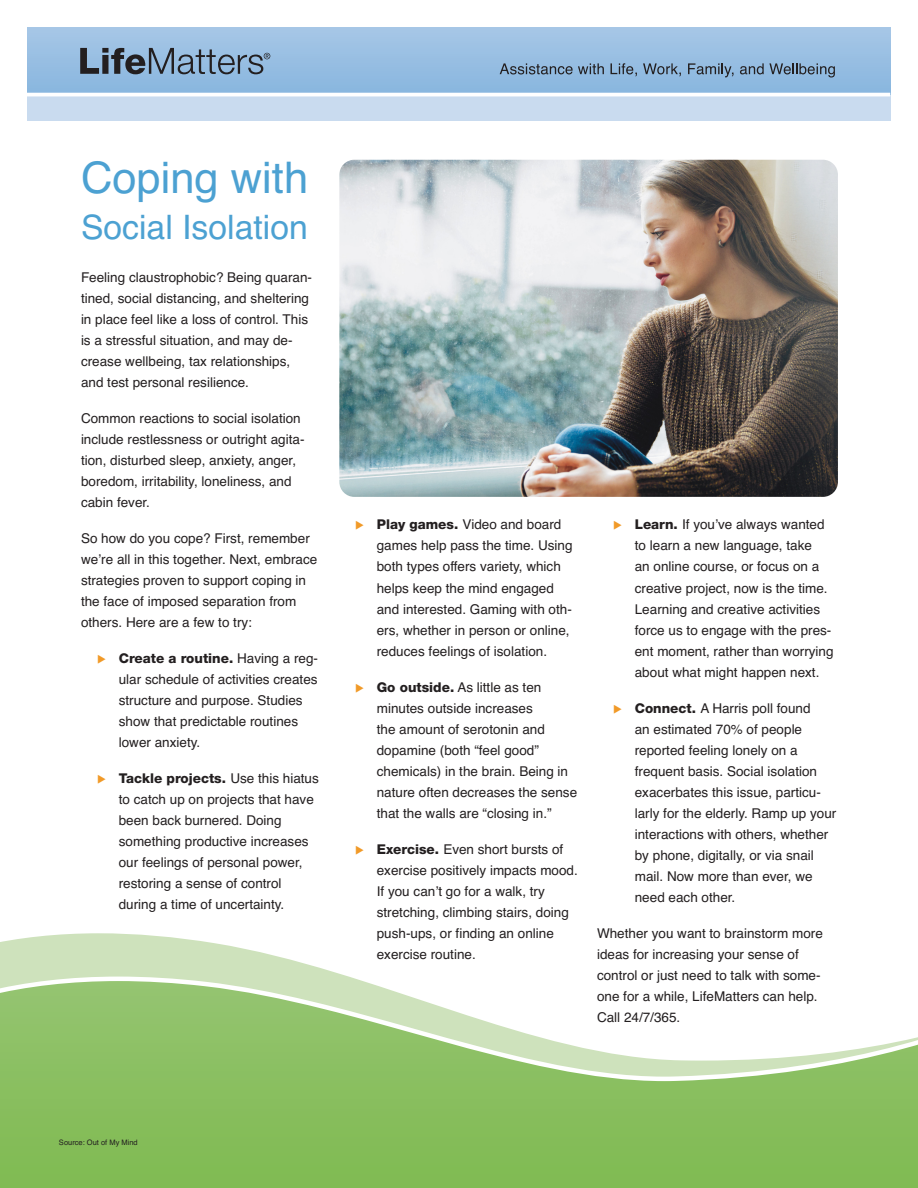
<style>
.page{position:relative;width:918px;height:1188px;background:#fff}
.page>*{position:absolute;margin:0;border:0;box-sizing:border-box;transform-origin:0 0}
.t1{font:43.5px "Helvetica";color:#4ca1d2}
.t2{font:33.75px "Helvetica";color:#4ca1d2}
.t3{font:13.5px/21px "Helvetica";color:#231f20}
.t4{font:800 13.5px "Helvetica Neue LT Std";color:#231f20}
.t5{font:7.5px "Helvetica";color:#231f20}
.s1{color:#f19a28}
.s2{font-family:"Helvetica";font-weight:400}
.s3{font-family:"Helvetica Neue LT Std";font-weight:800}
</style>
<div class="page">
<div style="left:27px;top:27px;width:863px;height:94px;background:#c9dbef"></div>
<div style="left:27px;top:27px;width:863px;height:67px;background:linear-gradient(to bottom,#a7c7e6,#88b6de)"></div>
<hr style="left:27px;top:93px;width:863px;height:3px;background:#fff">
<svg style="left:500px;top:63px;width:104px;height:11px"></svg>
<svg style="left:611px;top:63px;width:26px;height:13px"></svg>
<svg style="left:643px;top:63px;width:38px;height:13px"></svg>
<svg style="left:688px;top:63px;width:46px;height:14px"></svg>
<svg style="left:740px;top:63px;width:95px;height:14px"></svg>
<svg style="left:80px;top:48px;width:190px;height:26px;background:#6f88a0"></svg>
<svg style="left:0;top:933px;width:350px;height:44px;fill:#cee2bc"></svg>
<svg style="left:0;top:977px;width:918px;height:211px"></svg>
<img style="left:339px;top:160px;width:499px;height:337px;border-radius:15px">
<h1 class="t1" style="left:81px;top:162px;width:229px">Coping with</h1>
<h2 class="t2" style="left:81px;top:215px;width:228px">Social Isolation</h2>
<p class="t3" style="left:81px;top:268px;width:233px">Feeling claustrophobic? Being quaran&shy;tined, social distancing, and sheltering in place feel like a loss of control. This is a stressful situation, and may de&shy;crease wellbeing, tax relationships, and test personal resilience.</p>
<p class="t3" style="left:81px;top:409px;width:225px">Common reactions to social isolation include restlessness or outright agita&shy;tion, disturbed sleep, anxiety, anger, boredom, irritability, loneliness, and cabin fever.</p>
<p class="t3" style="left:81px;top:529px;width:238px">So how do you cope? First, remember we’re all in this together. Next, embrace strategies proven to support coping in the face of imposed separation from others. Here are a few to try:</p>
<p class="t4" style="left:97px;top:653px;width:222px"><span class="s1">◆</span> Create a routine. <span class="s2">Having a reg-</span></p>
<p class="t3" style="left:119px;top:670px;width:200px">ular schedule of activities creates structure and purpose. Studies show that predictable routines lower anxiety.</p>
<p class="t4" style="left:97px;top:773px;width:223px"><span class="s1">◆</span> Tackle projects. <span class="s2">Use this hiatus</span></p>
<p class="t3" style="left:119px;top:790px;width:197px">to catch up on projects that have been back burnered. Doing something productive increases our feelings of personal power, restoring a sense of control during a time of uncertainty.</p>
<p class="t3" style="left:377px;top:516px;width:197px;text-indent:-22px"><span class="s1">◆</span> <span class="s3">Play games.</span> Video and board games help pass the time. Using both types offers variety, which helps keep the mind engaged and interested. Gaming with oth&shy;ers, whether in person or online, reduces feelings of isolation.</p>
<p class="t3" style="left:377px;top:678px;width:202px;text-indent:-22px"><span class="s1">◆</span> <span class="s3">Go outside.</span> As little as ten minutes outside increases<br>the amount of serotonin and dopamine (both “feel good” chemicals) in the brain. Being in nature often decreases the sense that the walls are “closing in.”</p>
<p class="t3" style="left:377px;top:840px;width:203px;text-indent:-22px"><span class="s1">◆</span> <span class="s3">Exercise.</span> Even short bursts of exercise positively impacts mood.<br>If you can’t go for a walk, try stretching, climbing stairs, doing push-ups, or finding an online exercise routine.</p>
<p class="t3" style="left:635px;top:516px;width:200px;text-indent:-22px"><span class="s1">◆</span> <span class="s3">Learn.</span> If you’ve always wanted to learn a new language, take<br>an online course, or focus on a creative project, now is the time.<br>Learning and creative activities force us to engage with the pres&shy;ent moment, rather than worrying about what might happen next.</p>
<p class="t3" style="left:635px;top:699px;width:203px;text-indent:-22px"><span class="s1">◆</span> <span class="s3">Connect.</span> A Harris poll found<br>an estimated 70% of people reported feeling lonely on a frequent basis. Social isolation exacerbates this issue, particu&shy;larly for the elderly. Ramp up your interactions with others, whether by phone, digitally, or via snail mail. Now more than ever, we need each other.</p>
<p class="t3" style="left:597px;top:924px;width:227px">Whether you want to brainstorm more ideas for increasing your sense of control or just need to talk with some&shy;one for a while, LifeMatters can help.<br>Call 24/7/365.</p>
<p class="t5" style="left:59px;top:1140px;width:80px">Source: Out of My Mind</p>
</div>
